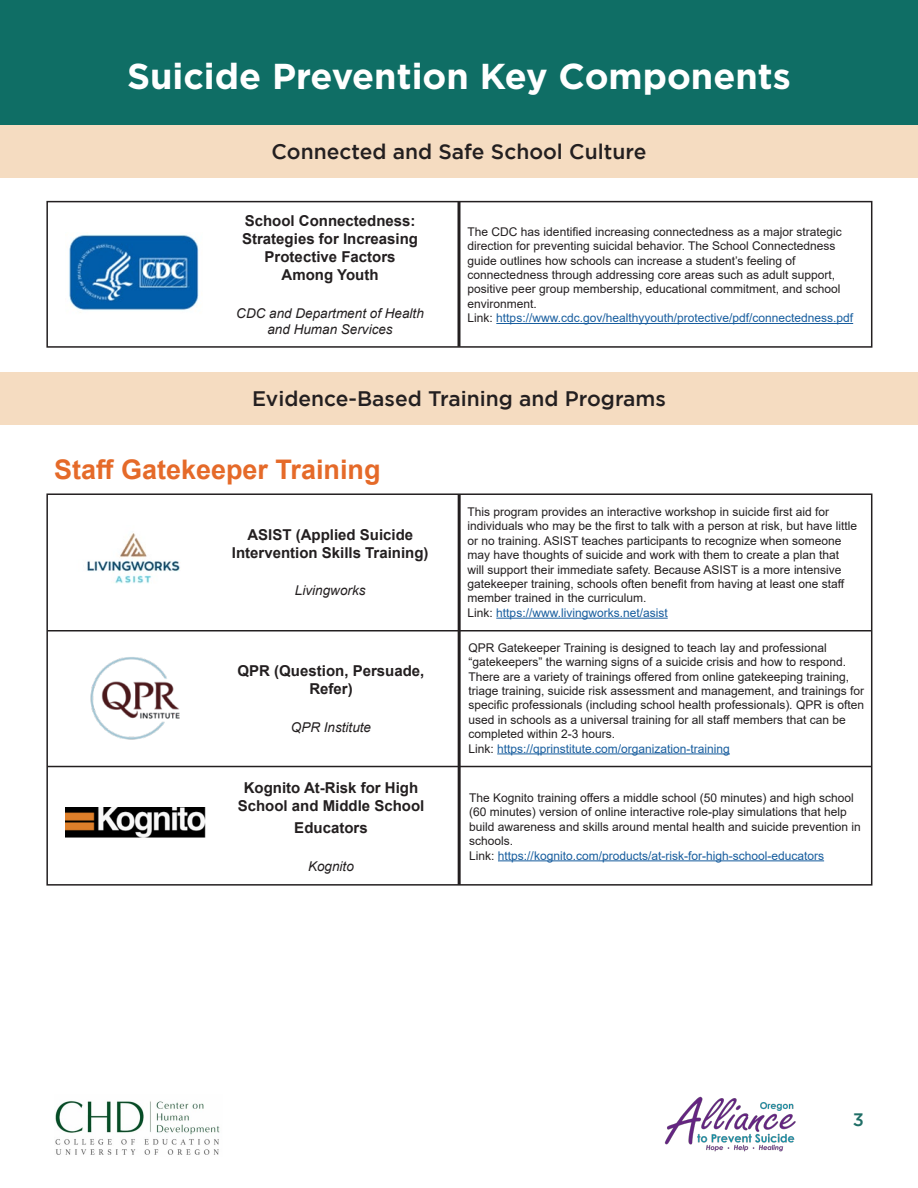
<style>
.page{position:relative;width:918px;height:1188px;background:#fff}
.page>*{position:absolute;margin:0;border:0;box-sizing:border-box;transform-origin:0 0}
.Category{font:700 36px "Gotham";color:#fff}
.t1{font:700 27px "Arial";color:#e56a29}
.Sub_Category{font:500 21px "Gotham";color:#231f20}
.t2{font:500 18px "Gotham";color:#1f6e66}
.t3{font:700 15px/18px "Arial";color:#231f20;text-align:center}
.t4{font:italic 13.5px/16.2px "Arial";color:#231f20;text-align:center}
.Fine_Description{font:12px/14.4px "Arial";color:#231f20}
.Fine_Description-2{font:12px "Arial";color:#175d9e}
.s1{color:#231f20}
</style>
<div class="page">
<div style="left:0;top:0;width:918px;height:125px;background:#0f6e65"></div>
<div style="left:0;top:125px;width:918px;height:52px;background:#f5dcc1"></div>
<hr style="left:458px;top:202px;width:2px;height:145px;background:#231f20">
<hr style="left:496px;top:323px;width:357px;height:1px;background:#175d9e">
<div style="left:46px;top:201px;width:826px;height:147px;border:2px solid #231f20"></div>
<img style="left:69px;top:232px;width:130px;height:79px">
<div style="left:0;top:372px;width:918px;height:52px;background:#f5dcc1"></div>
<hr style="left:47px;top:630px;width:825px;height:2px;background:#231f20">
<hr style="left:458px;top:494px;width:3px;height:391px;background:#231f20">
<hr style="left:496px;top:618px;width:172px;height:1px;background:#175d9e">
<hr style="left:497px;top:753px;width:233px;height:1px;background:#175d9e">
<hr style="left:47px;top:766px;width:825px;height:1px;background:#231f20">
<hr style="left:498px;top:860px;width:326px;height:1px;background:#175d9e">
<div style="left:46px;top:493px;width:826px;height:393px;border:2px solid #231f20"></div>
<img style="left:87px;top:533px;width:93px;height:51px">
<img style="left:90px;top:657px;width:90px;height:83px">
<img style="left:65px;top:807px;width:141px;height:30px">
<img style="left:664px;top:1096px;width:132px;height:56px">
<img style="left:55px;top:1101px;width:165px;height:54px">
<p class="Category" style="left:127px;top:55px;width:665px">Suicide Prevention Key Components</p>
<p class="Sub_Category" style="left:272px;top:139px;width:376px">Connected and Safe School Culture</p>
<p class="t3" style="left:242px;top:212px;width:177px">School Connectedness:<br>Strategies for Increasing<br>Protective Factors<br>Among Youth</p>
<p class="t4" style="left:236px;top:305px;width:189px">CDC and Department of Health and Human Services</p>
<p class="Fine_Description" style="left:468px;top:224px;width:376px">The CDC has identified increasing connectedness as a major strategic direction for preventing suicidal behavior. The School Connectedness guide outlines how schools can increase a student’s feeling of connectedness through addressing core areas such as adult support, positive peer group membership, educational commitment, and school environment.</p>
<p class="Fine_Description-2" style="left:468px;top:310px;width:387px"><span class="s1">Link:</span> https://www.cdc.gov/healthyyouth/protective/pdf/connectedness.pdf</p>
<p class="Sub_Category" style="left:252px;top:387px;width:415px">Evidence-Based Training and Programs</p>
<p class="t1" style="left:54px;top:450px;width:328px">Staff Gatekeeper Training</p>
<p class="t3" style="left:232px;top:526px;width:198px">ASIST (Applied Suicide<br>Intervention Skills Training)</p>
<p class="t4" style="left:295px;top:583px;width:72px">Livingworks</p>
<p class="t3" style="left:238px;top:662px;width:188px">QPR (Question, Persuade,<br>Refer)</p>
<p class="t4" style="left:291px;top:719px;width:82px">QPR Institute</p>
<p class="t3" style="left:238px;top:779px;width:188px">Kognito At-Risk for High<br>School and Middle School</p>
<p class="t3" style="left:294px;top:819px;width:75px">Educators</p>
<p class="t4" style="left:308px;top:858px;width:47px">Kognito</p>
<p class="Fine_Description" style="left:468px;top:505px;width:391px">This program provides an interactive workshop in suicide first aid for individuals who may be the first to talk with a person at risk, but have little or no training. ASIST teaches participants to recognize when someone may have thoughts of suicide and work with them to create a plan that will support their immediate safety. Because ASIST is a more intensive gatekeeper training, schools often benefit from having at least one staff member trained in the curriculum.</p>
<p class="Fine_Description-2" style="left:468px;top:604px;width:202px"><span class="s1">Link:</span> https://www.livingworks.net/asist</p>
<p class="Fine_Description" style="left:469px;top:640px;width:397px">QPR Gatekeeper Training is designed to teach lay and professional “gatekeepers” the warning signs of a suicide crisis and how to respond.<br>There are a variety of trainings offered from online gatekeeping training, triage training, suicide risk assessment and management, and trainings for specific professionals (including school health professionals). QPR is often used in schools as a universal training for all staff members that can be completed within 2-3 hours.</p>
<p class="Fine_Description-2" style="left:469px;top:740px;width:263px"><span class="s1">Link:</span> https://qprinstitute.com/organization-training</p>
<p class="Fine_Description" style="left:469px;top:791px;width:393px">The Kognito training offers a middle school (50 minutes) and high school (60 minutes) version of online interactive role-play simulations that help build awareness and skills around mental health and suicide prevention in schools.</p>
<p class="Fine_Description-2" style="left:469px;top:847px;width:356px"><span class="s1">Link:</span> https://kognito.com/products/at-risk-for-high-school-educators</p>
<p class="t2" style="left:853px;top:1109px;width:13px">3</p>
</div>
